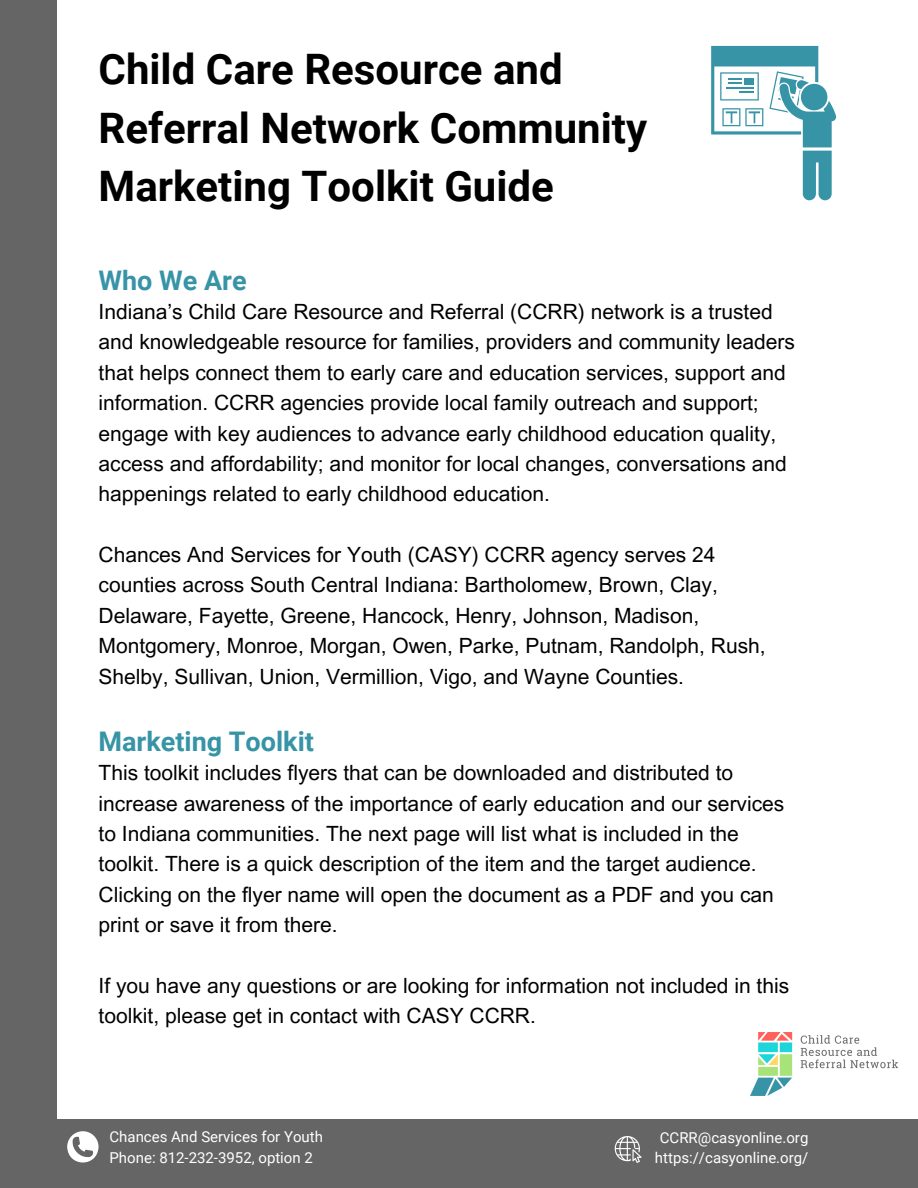
<style>
.page{position:relative;width:918px;height:1188px;background:#fff}
.page>*{position:absolute;margin:0;border:0;box-sizing:border-box;transform-origin:0 0}
.t1{font:700 42px/58.5px "Roboto";color:#000}
.t2{font:700 27px "Roboto";color:#3794a6}
.t3{font:21px/30.3px "Arial MT Pro";color:#000}
.t4{font:15px "Roboto";color:#fff}
</style>
<div class="page">
<div style="left:0;top:0;width:57px;height:1188px;background:#656565"></div>
<svg style="left:711px;top:46px;width:126px;height:154px"></svg>
<div style="left:0;top:1119px;width:918px;height:69px;background:#656565"></div>
<svg style="left:67px;top:1131px;width:32px;height:32px"></svg>
<svg style="left:615px;top:1136px;width:27px;height:27px"></svg>
<img style="left:750px;top:1033px;width:149px;height:63px">
<p class="t1" style="left:99px;top:41px;width:550px">Child Care Resource and<br>Referral Network Community<br>Marketing Toolkit Guide</p>
<h1 class="t2" style="left:99px;top:265px;width:150px">Who We Are</h1>
<h1 class="t3" style="left:99px;top:299px;width:698px">Indiana’s Child Care Resource and Referral (CCRR) network is a trusted and knowledgeable resource for families, providers and community leaders that helps connect them to early care and education services, support and information. CCRR agencies provide local family outreach and support; engage with key audiences to advance early childhood education quality, access and affordability; and monitor for local changes, conversations and happenings related to early childhood education.</h1>
<p class="t3" style="left:99px;top:542px;width:669px">Chances And Services for Youth (CASY) CCRR agency serves 24 counties across South Central Indiana: Bartholomew, Brown, Clay, Delaware, Fayette, Greene, Hancock, Henry, Johnson, Madison, Montgomery, Monroe, Morgan, Owen, Parke, Putnam, Randolph, Rush, Shelby, Sullivan, Union, Vermillion, Vigo, and Wayne Counties.</p>
<h2 class="t2" style="left:99px;top:726px;width:217px">Marketing Toolkit</h2>
<h2 class="t3" style="left:99px;top:760px;width:687px">This toolkit includes flyers that can be downloaded and distributed to increase awareness of the importance of early education and our services to Indiana communities. The next page will list what is included in the toolkit. There is a quick description of the item and the target audience.<br>Clicking on the flyer name will open the document as a PDF and you can print or save it from there.</h2>
<h2 class="t3" style="left:99px;top:973px;width:692px">If you have any questions or are looking for information not included in this toolkit, please get in contact with CASY CCRR.</h2>
<h2 class="t4" style="left:110px;top:1128px;width:215px">Chances And Services for Youth</h2>
<h2 class="t4" style="left:110px;top:1149px;width:205px">Phone: 812-232-3952, option 2</h2>
<p class="t4" style="left:660px;top:1129px;width:150px">CCRR@casyonline.org</p>
<p class="t4" style="left:655px;top:1150px;width:155px">https://casyonline.org/</p>
</div>
